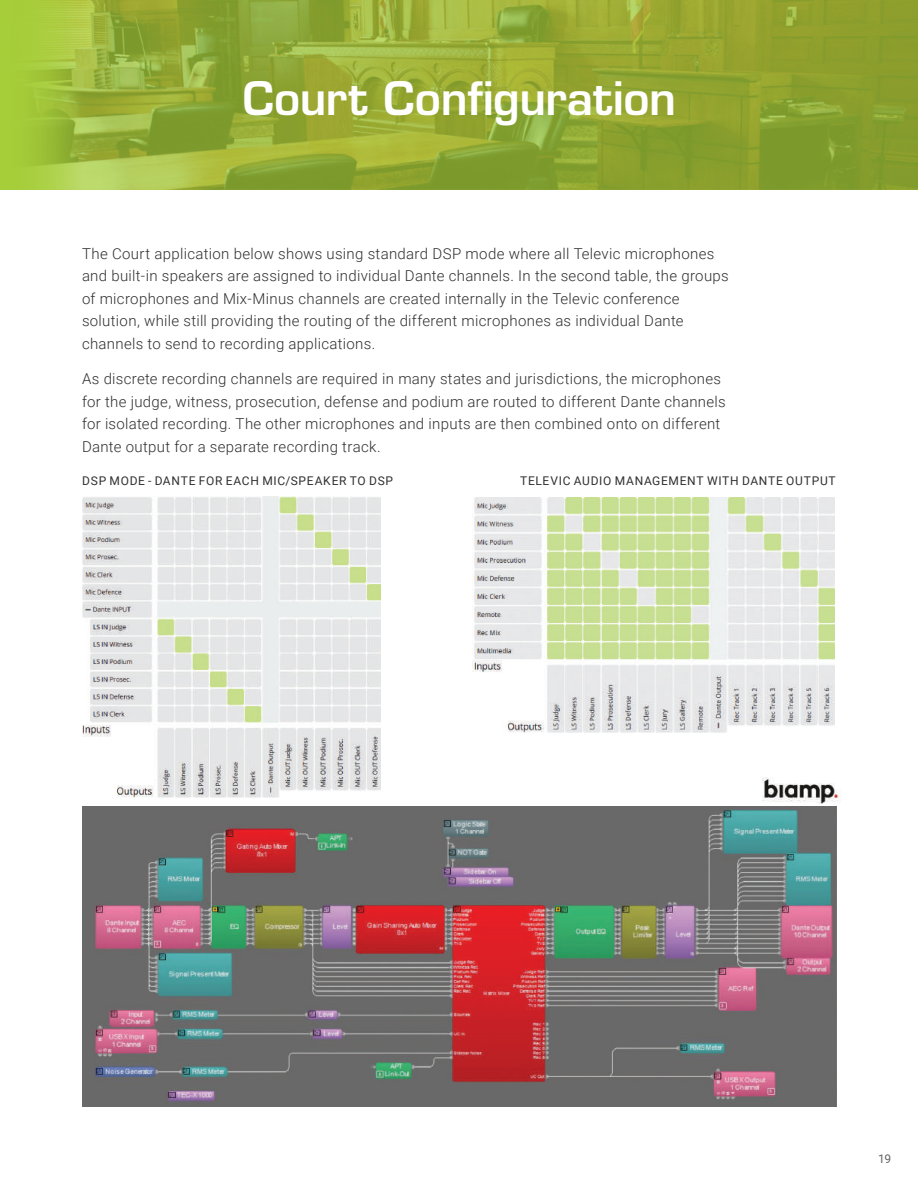
<style>
.page{position:relative;width:918px;height:1188px;background:#fff}
.page>*{position:absolute;margin:0;border:0;box-sizing:border-box;transform-origin:0 0}
.t1{font:600 45px "Eurostile LT Std";letter-spacing:-.005em;color:#fff}
.t2{font:300 15px/22.5px "Roboto";letter-spacing:.02em;color:#312f30}
.t3{font:12px "Roboto";letter-spacing:.06em;color:#312f30}
.t4{font:12px "Roboto";color:#636366}
</style>
<div class="page">
<img style="left:82px;top:497px;width:299px;height:300px">
<img style="left:472px;top:497px;width:362px;height:236px">
<img style="left:82px;top:806px;width:755px;height:301px">
<img style="left:1px;top:0;width:917px;height:189px">
<img style="left:762px;top:778px;width:79px;height:25px">
<h1 class="t1" style="left:243px;top:70px;width:435px">Court Configuration</h1>
<p class="t2" style="left:82px;top:242px;width:648px">The Court application below shows using standard DSP mode where all Televic microphones and built-in speakers are assigned to individual Dante channels. In the second table, the groups of microphones and Mix-Minus channels are created internally in the Televic conference solution, while still providing the routing of the different microphones as individual Dante channels to send to recording applications.</p>
<p class="t2" style="left:82px;top:367px;width:645px">As discrete recording channels are required in many states and jurisdictions, the microphones for the judge, witness, prosecution, defense and podium are routed to different Dante channels for isolated recording. The other microphones and inputs are then combined onto on different Dante output for a separate recording track.</p>
<p class="t3" style="left:82px;top:472px;width:312px">DSP MODE - DANTE FOR EACH MIC/SPEAKER TO DSP</p>
<p class="t3" style="left:520px;top:472px;width:317px">TELEVIC AUDIO MANAGEMENT WITH DANTE OUTPUT</p>
<p class="t4" style="left:878px;top:1150px;width:14px">19</p>
</div>
